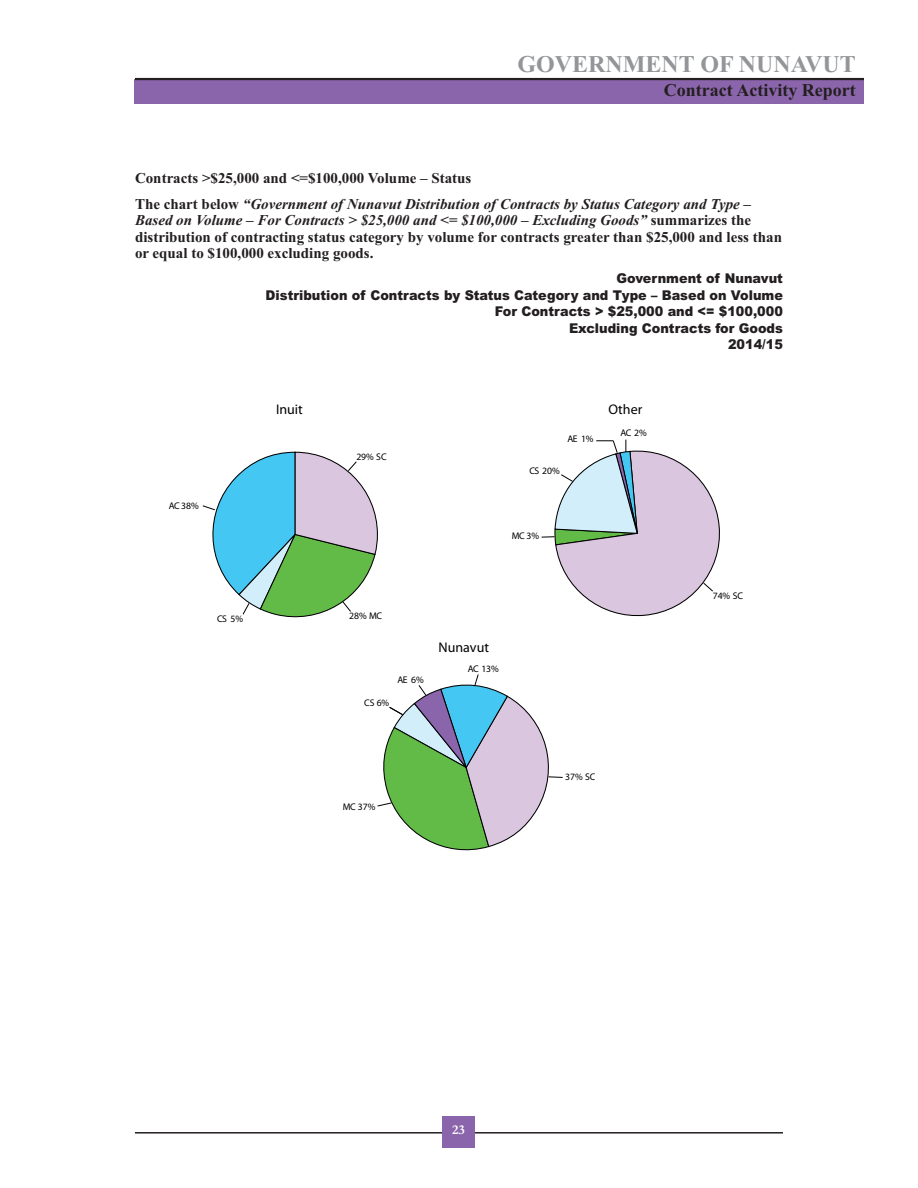
<style>
.page{position:relative;width:918px;height:1188px;background:#fff}
.page>*{position:absolute;margin:0;border:0;box-sizing:border-box;transform-origin:0 0}
.t1{font:700 24px "Times New Roman";color:#939598}
.t2{font:700 18px "Times New Roman";color:#231f20}
.t3{font:700 15px/16.5px "Times New Roman";color:#231f20}
.t4{font:italic 700 15px/25.2px "Times New Roman";color:#231f20}
.t5{font:13.95px "Myriad Pro";color:#000}
.t6{font:900 13.5px/16.5px "Arial";color:#231f20;text-align:right;scale:.95 1}
.t7{font:700 13.5px "Garamond";color:#fff}
.t8{font:9.75px "Myriad Pro";color:#000}
.s1{font-style:normal}
.s2{font-style:italic}
</style>
<div class="page">
<div style="left:135px;top:79px;width:729px;height:25px;background:#8b65ab"></div>
<hr style="left:135px;top:78px;width:729px;height:2px;background:#231f20">
<hr style="left:135px;top:1132px;width:648px;height:2px;background:#231f20">
<div style="left:442px;top:1116px;width:33px;height:31px;background:#8b65ab"></div>
<svg style="left:202px;top:451px;width:176px;height:167px"></svg>
<svg style="left:542px;top:440px;width:178px;height:177px"></svg>
<svg style="left:377px;top:674px;width:186px;height:177px"></svg>
<h1 class="t1" style="left:518px;top:49px;width:340px">GOVERNMENT OF NUNAVUT</h1>
<p class="t2" style="left:664px;top:79px;width:193px">Contract Activity Report</p>
<p class="t4" style="left:135px;top:166px;width:618px"><span class="s1">Contracts &gt;$25,000 and &lt;=$100,000 Volume – Status<br>The chart below</span> “Government of Nunavut Distribution of Contracts by Status Category and Type –</p>
<p class="t3" style="left:135px;top:212px;width:649px"><span class="s2">Based on Volume – For Contracts &gt; $25,000 and &lt;= $100,000 – Excluding Goods”</span> summarizes the distribution of contracting status category by volume for contracts greater than $25,000 and less than or equal to $100,000 excluding goods.</p>
<p class="t6" style="left:266px;top:270px;width:546px">Government of Nunavut<br>Distribution of Contracts by Status Category and Type – Based on Volume For Contracts &gt; $25,000 and &lt;= $100,000<br>Excluding Contracts for Goods<br>2014/15</p>
<p class="t8" style="left:169px;top:502px;width:32px">AC 38%</p>
<p class="t5" style="left:276px;top:404px;width:28px">Inuit</p>
<p class="t8" style="left:356px;top:453px;width:32px">29% SC</p>
<p class="t8" style="left:567px;top:436px;width:28px">AE 1%</p>
<p class="t8" style="left:530px;top:467px;width:32px">CS 20%</p>
<p class="t5" style="left:609px;top:404px;width:35px">Other</p>
<p class="t8" style="left:620px;top:429px;width:28px">AC 2%</p>
<p class="t8" style="left:512px;top:532px;width:29px">MC 3%</p>
<p class="t8" style="left:217px;top:615px;width:28px">CS 5%</p>
<p class="t8" style="left:349px;top:613px;width:34px">28% MC</p>
<p class="t8" style="left:364px;top:699px;width:27px">CS 6%</p>
<p class="t8" style="left:398px;top:676px;width:28px">AE 6%</p>
<p class="t5" style="left:438px;top:642px;width:52px">Nunavut</p>
<p class="t8" style="left:468px;top:665px;width:33px">AC 13%</p>
<p class="t8" style="left:343px;top:803px;width:34px">MC 37%</p>
<p class="t8" style="left:565px;top:773px;width:32px">37% SC</p>
<p class="t8" style="left:713px;top:592px;width:32px">74% SC</p>
<p class="t7" style="left:452px;top:1122px;width:14px">23</p>
</div>
